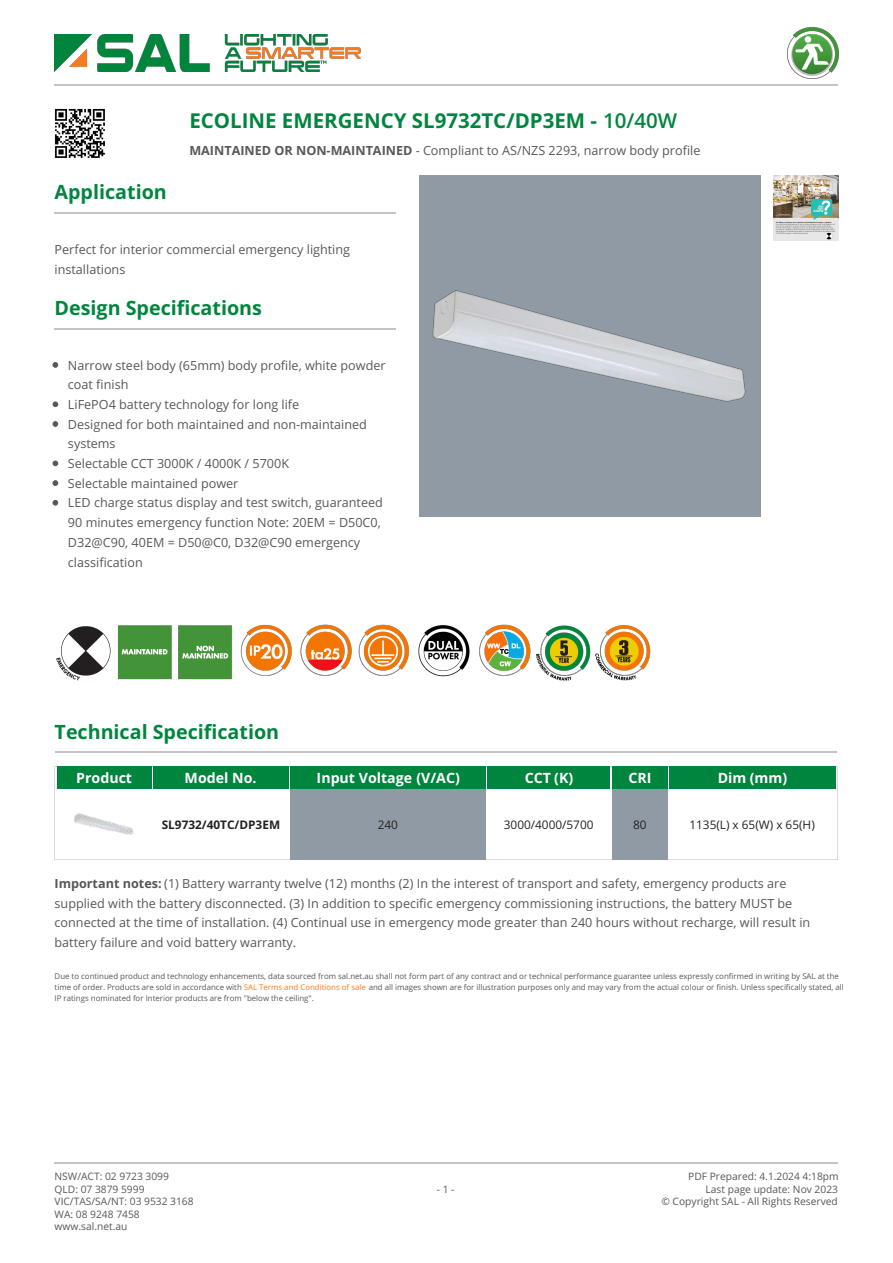
<style>
.page{position:relative;width:893px;height:1263px;background:#fff}
.page>*{position:absolute;margin:0;border:0;box-sizing:border-box;transform-origin:0 0}
.t1{font:700 20.55px "Open Sans";color:#00853f}
.t2{font:700 19.65px "Open Sans";color:#00853f}
.t3{font:700 14.25px "Open Sans";color:#fff}
.t4{font:12.6px/19.6px "Open Sans";color:#585858}
.t5{font:11.85px "Open Sans";color:#222}
.t6{font:700 11.85px "Open Sans";color:#222}
.t7{font:10.2px/12.6px "Open Sans";color:#585858}
.t8{font:7.95px/11.1px "Open Sans";color:#585858}
.s1{font-weight:600}
.s2{font-weight:700}
.s3{color:#f47b20}
</style>
<div class="page">
<img style="left:55px;top:108px;width:50px;height:50px">
<hr style="left:55px;top:212px;width:341px;height:2px;background:#c4c4c4">
<hr style="left:55px;top:328px;width:341px;height:1px;background:#c4c4c4">
<svg style="left:53px;top:362px;width:5px;height:6px"></svg>
<svg style="left:53px;top:402px;width:5px;height:5px"></svg>
<svg style="left:53px;top:421px;width:5px;height:6px"></svg>
<svg style="left:53px;top:461px;width:5px;height:5px"></svg>
<svg style="left:53px;top:480px;width:5px;height:6px"></svg>
<svg style="left:53px;top:500px;width:5px;height:6px"></svg>
<img style="left:419px;top:176px;width:341px;height:341px">
<img style="left:773px;top:176px;width:65px;height:64px">
<img style="left:56px;top:624px;width:595px;height:57px">
<hr style="left:55px;top:766px;width:783px;height:1px;background:#ddd">
<hr style="left:55px;top:860px;width:783px;height:1px;background:#ddd">
<hr style="left:55px;top:766px;width:1px;height:94px;background:#ddd">
<hr style="left:837px;top:766px;width:1px;height:94px;background:#ddd">
<hr style="left:55px;top:752px;width:781px;height:1px;background:#c4c4c4">
<div style="left:57px;top:767px;width:94px;height:22px;background:#00853f"></div>
<div style="left:153px;top:767px;width:136px;height:22px;background:#00853f"></div>
<div style="left:290px;top:767px;width:195px;height:22px;background:#00853f"></div>
<div style="left:487px;top:767px;width:123px;height:22px;background:#00853f"></div>
<div style="left:611px;top:767px;width:56px;height:22px;background:#00853f"></div>
<div style="left:669px;top:767px;width:166px;height:22px;background:#00853f"></div>
<div style="left:290px;top:789px;width:195px;height:71px;background:#909aa4"></div>
<div style="left:611px;top:789px;width:56px;height:71px;background:#909aa4"></div>
<img style="left:74px;top:813px;width:60px;height:22px">
<hr style="left:55px;top:84px;width:783px;height:2px;background:#c4c4c4">
<img style="left:55px;top:34px;width:305px;height:38px">
<img style="left:787px;top:28px;width:51px;height:50px">
<hr style="left:55px;top:1162px;width:783px;height:1px;background:#c4c4c4">
<h1 class="t1" style="left:189px;top:112px;width:489px">ECOLINE EMERGENCY SL9732TC/DP3EM - <span class="s1">10/40W</span></h1>
<p class="t4" style="left:189px;top:142px;width:512px"><span class="s2">MAINTAINED OR NON-MAINTAINED</span> - Compliant to AS/NZS 2293, narrow body profile</p>
<h2 class="t2" style="left:55px;top:184px;width:114px">Application</h2>
<p class="t4" style="left:55px;top:241px;width:297px">Perfect for interior commercial emergency lighting installations</p>
<h2 class="t2" style="left:55px;top:300px;width:209px">Design Specifications</h2>
<p class="t4" style="left:68px;top:357px;width:319px">Narrow steel body (65mm) body profile, white powder coat finish<br>LiFePO4 battery technology for long life<br>Designed for both maintained and non-maintained systems<br>Selectable CCT 3000K / 4000K / 5700K<br>Selectable maintained power<br>LED charge status display and test switch, guaranteed 90 minutes emergency function Note: 20EM = D50C0, D32@C90, 40EM = D50@C0, D32@C90 emergency classification</p>
<h2 class="t2" style="left:55px;top:724px;width:226px">Technical Specification</h2>
<p class="t3" style="left:76px;top:772px;width:57px">Product</p>
<p class="t3" style="left:185px;top:772px;width:73px">Model No.</p>
<p class="t3" style="left:316px;top:772px;width:145px">Input Voltage (V/AC)</p>
<p class="t3" style="left:524px;top:772px;width:50px">CCT (K)</p>
<p class="t3" style="left:628px;top:772px;width:25px">CRI</p>
<p class="t3" style="left:717px;top:772px;width:71px">Dim (mm)</p>
<p class="t6" style="left:162px;top:820px;width:120px">SL9732/40TC/DP3EM</p>
<p class="t5" style="left:378px;top:820px;width:22px">240</p>
<p class="t5" style="left:504px;top:820px;width:91px">3000/4000/5700</p>
<p class="t5" style="left:633px;top:820px;width:15px">80</p>
<p class="t5" style="left:689px;top:820px;width:127px">1135(L) x 65(W) x 65(H)</p>
<p class="t4" style="left:55px;top:875px;width:757px"><span class="s2">Important notes:</span> (1) Battery warranty twelve (12) months (2) In the interest of transport and safety, emergency products are supplied with the battery disconnected. (3) In addition to specific emergency commissioning instructions, the battery MUST be connected at the time of installation. (4) Continual use in emergency mode greater than 240 hours without recharge, will result in battery failure and void battery warranty.</p>
<p class="t8" style="left:55px;top:971px;width:790px">Due to continued product and technology enhancements, data sourced from sal.net.au shall not form part of any contract and or technical performance guarantee unless expressly confirmed in writing by SAL at the time of order. Products are sold in accordance with <span class="s3">SAL Terms and Conditions of sale</span> and all images shown are for illustration purposes only and may vary from the actual colour or finish. Unless specifically stated, all<br>IP ratings nominated for Interior products are from "below the ceiling".</p>
<p class="t7" style="left:55px;top:1171px;width:141px">NSW/ACT: 02 9723 3099<br>QLD: 07 3879 5999<br>VIC/TAS/SA/NT: 03 9532 3168<br>WA: 08 9248 7458 www.sal.net.au</p>
<p class="t7" style="left:437px;top:1184px;width:19px">- 1 -</p>
<p class="t7" style="left:661px;top:1171px;width:179px;text-align:right">PDF Prepared: 4.1.2024 4:18pm<br>Last page update: Nov 2023<br>© Copyright SAL - All Rights Reserved</p>
</div>
